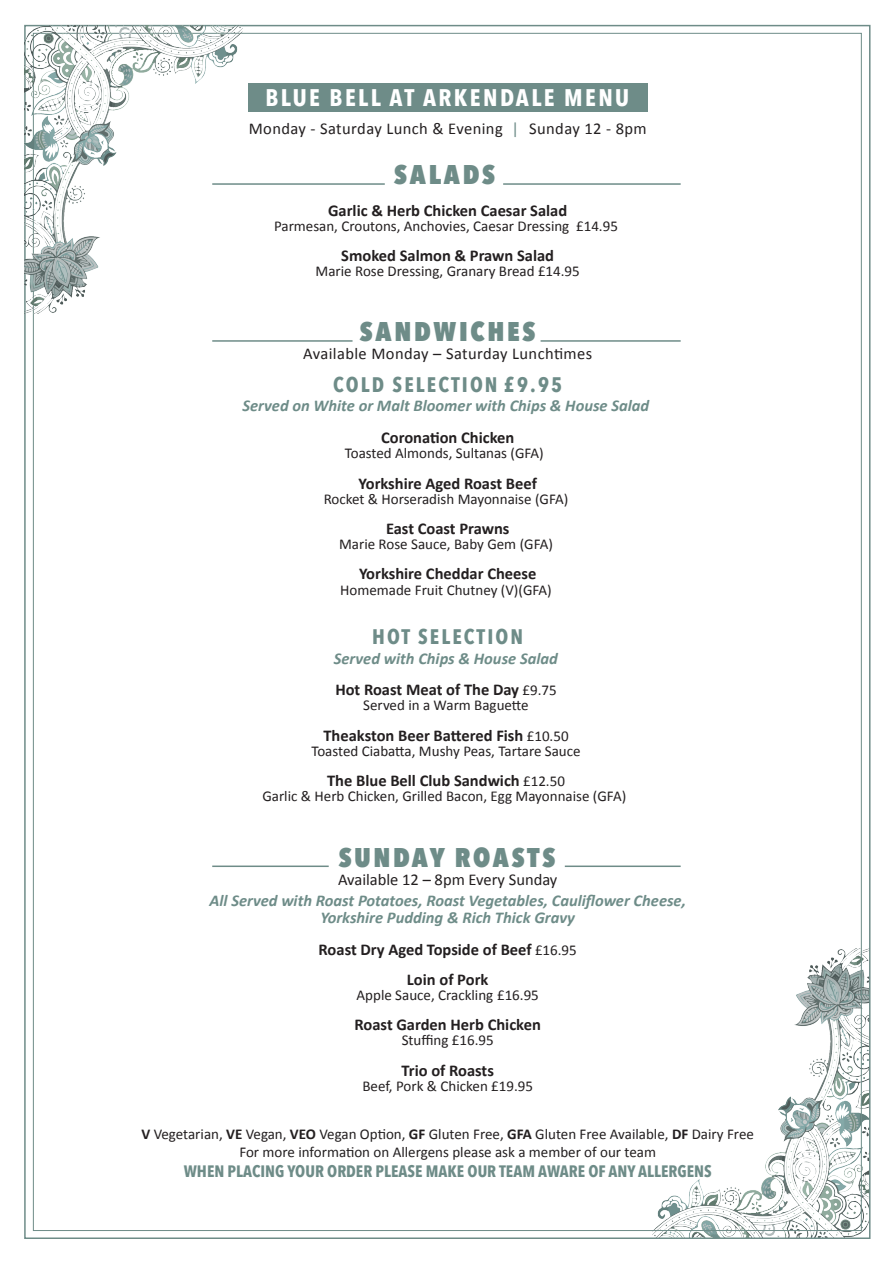
<style>
.page{position:relative;width:893px;height:1263px;background:#fff}
.page>*{position:absolute;margin:0;border:0;box-sizing:border-box;transform-origin:0 0}
.t1{font:800 27px "Avenir Next Condensed";letter-spacing:.1em;color:#6e8c88}
.t2{font:700 24px "Avenir Next Condensed";letter-spacing:.1em;color:#fff}
.t3{font:700 21px "Avenir Next Condensed";letter-spacing:.1em;color:#6e8c88}
.t4{font:700 16.5px/30.3px "Calibri";color:#231f20;text-align:center}
.t5{font:italic 700 16.5px/31.7px "Calibri";color:#6e8c88}
.t6{font:16.5px "Calibri";letter-spacing:.025em;color:#231f20}
.t7{font:700 16.5px "Avenir Next Condensed";color:#6e8c88}
.t8{font:16.5px "Calibri";color:#231f20}
.t9{font:15px/18px "Calibri";color:#231f20;text-align:center}
.s1{color:#6e8c88}
.s2{font-style:normal;color:#231f20}
.s3{font-weight:400;font-style:normal;font-size:15px;color:#231f20}
.s4{font-weight:400;font-size:15px}
.s5{font-weight:700}
</style>
<div class="page">
<img style="left:652px;top:949px;width:215px;height:287px">
<div style="left:248px;top:84px;width:399px;height:28px;background:#6e8c88"></div>
<hr style="left:212px;top:865px;width:117px;height:2px;background:#6e8c88">
<hr style="left:565px;top:865px;width:116px;height:2px;background:#6e8c88">
<hr style="left:212px;top:340px;width:141px;height:2px;background:#6e8c88">
<hr style="left:541px;top:340px;width:140px;height:2px;background:#6e8c88">
<hr style="left:212px;top:183px;width:173px;height:2px;background:#6e8c88">
<hr style="left:503px;top:183px;width:178px;height:2px;background:#6e8c88">
<img style="left:25px;top:26px;width:217px;height:288px">
<h2 class="t2" style="left:265px;top:83px;width:365px">BLUE BELL AT ARKENDALE MENU</h2>
<p class="t6" style="left:249px;top:119px;width:399px">Monday - Saturday Lunch &amp; Evening <span class="s1">|</span> Sunday 12 - 8pm</p>
<h1 class="t1" style="left:394px;top:158px;width:102px">SALADS</h1>
<p class="t4" style="left:328px;top:194px;width:241px">Garlic &amp; Herb Chicken Caesar Salad</p>
<p class="t9" style="left:274px;top:216px;width:345px">Parmesan, Croutons, Anchovies, Caesar Dressing £14.95</p>
<p class="t4" style="left:341px;top:240px;width:214px">Smoked Salmon &amp; Prawn Salad</p>
<p class="t9" style="left:316px;top:262px;width:266px">Marie Rose Dressing, Granary Bread £14.95</p>
<h1 class="t1" style="left:360px;top:315px;width:177px">SANDWICHES</h1>
<p class="t6" style="left:303px;top:343px;width:291px">Available Monday – Saturday Lunchtimes</p>
<h3 class="t3" style="left:333px;top:372px;width:230px">COLD SELECTION £9.95</h3>
<p class="t5" style="left:242px;top:389px;width:408px">Served on White or Malt Bloomer with Chips &amp; House Salad</p>
<p class="t4" style="left:381px;top:422px;width:135px">Coronation Chicken</p>
<p class="t9" style="left:345px;top:444px;width:201px">Toasted Almonds, Sultanas (GFA)</p>
<p class="t4" style="left:359px;top:467px;width:180px">Yorkshire Aged Roast Beef</p>
<p class="t9" style="left:324px;top:489px;width:246px">Rocket &amp; Horseradish Mayonnaise (GFA)</p>
<p class="t4" style="left:386px;top:513px;width:125px">East Coast Prawns</p>
<p class="t9" style="left:339px;top:534px;width:215px">Marie Rose Sauce, Baby Gem (GFA)</p>
<p class="t4" style="left:359px;top:558px;width:179px">Yorkshire Cheddar Cheese</p>
<p class="t9" style="left:340px;top:580px;width:213px">Homemade Fruit Chutney (V)(GFA)</p>
<h3 class="t3" style="left:372px;top:624px;width:152px">HOT SELECTION</h3>
<p class="t5" style="left:334px;top:641px;width:226px">Served with Chips &amp; House Salad<br><span class="s2">Hot Roast Meat of The Day</span> <span class="s3">£9.75</span></p>
<p class="t9" style="left:363px;top:696px;width:167px">Served in a Warm Baguette</p>
<p class="t4" style="left:323px;top:719px;width:247px">Theakston Beer Battered Fish <span class="s4">£10.50</span></p>
<p class="t9" style="left:311px;top:741px;width:271px">Toasted Ciabatta, Mushy Peas, Tartare Sauce</p>
<p class="t4" style="left:327px;top:765px;width:239px">The Blue Bell Club Sandwich <span class="s4">£12.50</span></p>
<p class="t9" style="left:262px;top:787px;width:365px">Garlic &amp; Herb Chicken, Grilled Bacon, Egg Mayonnaise (GFA)</p>
<h1 class="t1" style="left:339px;top:841px;width:218px">SUNDAY ROASTS</h1>
<p class="t8" style="left:338px;top:870px;width:221px">Available 12 – 8pm Every Sunday</p>
<p class="t5" style="left:209px;top:892px;width:478px;line-height:16.5px;text-align:center">All Served with Roast Potatoes, Roast Vegetables, Cauliflower Cheese,<br>Yorkshire Pudding &amp; Rich Thick Gravy</p>
<p class="t4" style="left:319px;top:933px;width:260px">Roast Dry Aged Topside of Beef <span class="s4">£16.95<br></span>Loin of Pork</p>
<p class="t9" style="left:357px;top:985px;width:184px">Apple Sauce, Crackling £16.95</p>
<p class="t4" style="left:355px;top:1009px;width:188px">Roast Garden Herb Chicken</p>
<p class="t9" style="left:402px;top:1031px;width:94px">Stuffing £16.95</p>
<p class="t4" style="left:402px;top:1054px;width:94px">Trio of Roasts</p>
<p class="t9" style="left:362px;top:1076px;width:172px">Beef, Pork &amp; Chicken £19.95</p>
<p class="t9" style="left:141px;top:1124px;width:614px"><span class="s5">V</span> Vegetarian, <span class="s5">VE</span> Vegan, <span class="s5">VEO</span> Vegan Option, <span class="s5">GF</span> Gluten Free, <span class="s5">GFA</span> Gluten Free Available, <span class="s5">DF</span> Dairy Free<br>For more information on Allergens please ask a member of our team</p>
<p class="t7" style="left:184px;top:1161px;width:529px">WHEN PLACING YOUR ORDER PLEASE MAKE OUR TEAM AWARE OF ANY ALLERGENS</p>
</div>
